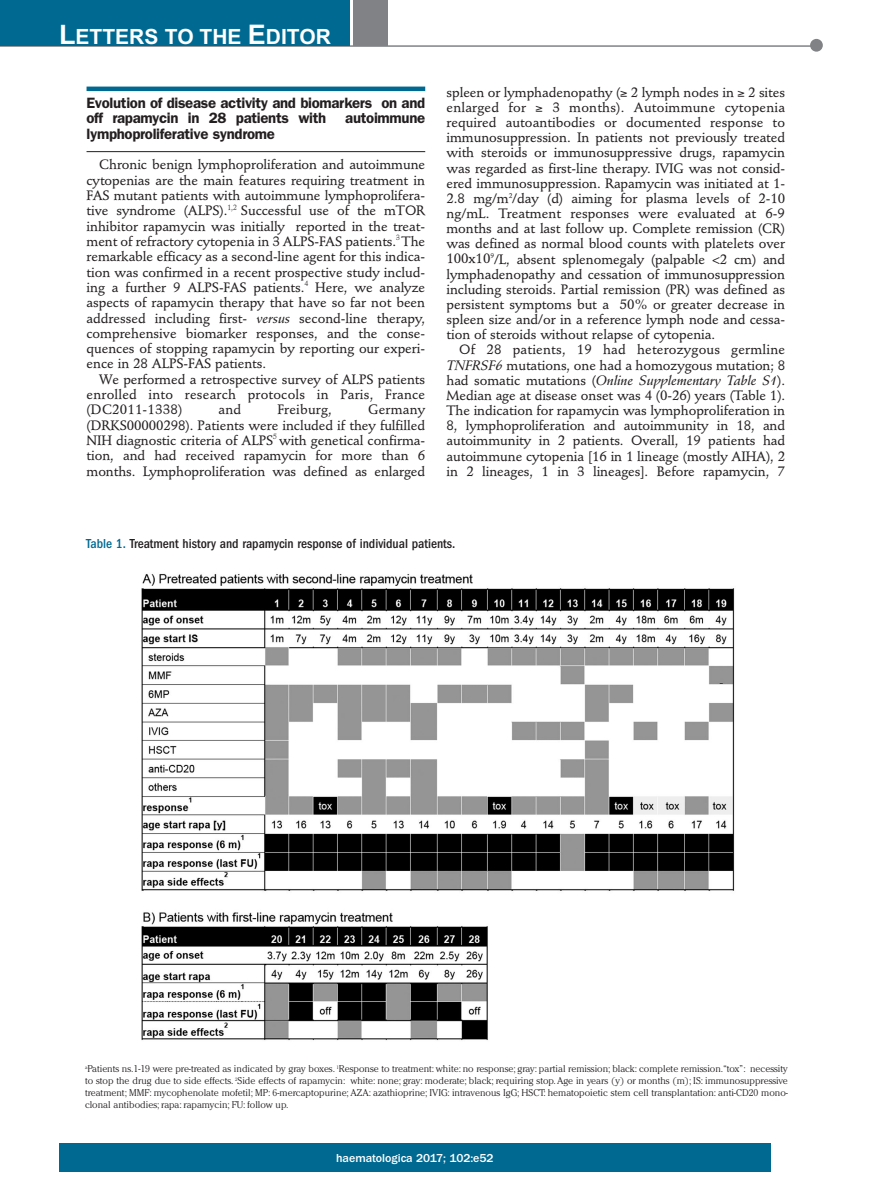
<style>
.page{position:relative;width:893px;height:1191px;background:#fff}
.page>*{position:absolute;margin:0;border:0;box-sizing:border-box;transform-origin:0 0}
.t1{font:700 21px "Arial";color:#fff}
.t2{font:600 15px/15.3px "Franklin Gothic";letter-spacing:-.02em;color:#231f20}
.t3{font:500 13.5px/15.1px "Stempel Schneidler";letter-spacing:-.005em;color:#231f20;text-align:justify}
.t4{font:500 13.5px/15.1px "Stempel Schneidler";letter-spacing:.015em;color:#231f20;text-align:right}
.t5{font:500 condensed 13.5px "Franklin Gothic";color:#231f20}
.t6{font:italic 13.5px "Stempel Schneidler Med";letter-spacing:-.005em;color:#231f20}
.t7{font:500 12px "Franklin Gothic";color:#fff}
.t8{font:300 9.75px/12px "Cheltenham";color:#231f20;text-align:justify}
.s1{font-size:27px}
.s2{font-family:"Stempel Schneidler Med";font-weight:400;font-style:italic}
.s3{font-family:"Stempel Schneidler";font-weight:500;font-style:normal}
.s4{color:#006991}
</style>
<div class="page">
<hr style="left:87px;top:87px;width:338px;height:4px;background:#006991">
<hr style="left:87px;top:151px;width:338px;height:1px;background:#231f20">
<div style="left:59px;top:1143px;width:712px;height:28px;background:#006991"></div>
<hr style="left:0;top:45px;width:820px;height:2px;background:#808285">
<div style="left:810px;top:39px;width:13px;height:13px;background:#808285;border-radius:50%"></div>
<div style="left:354px;top:0;width:34px;height:45px;background:#808285"></div>
<div style="left:0;top:0;width:350px;height:45px;background:#006991"></div>
<img style="left:141px;top:574px;width:594px;height:467px">
<h1 class="t1" style="left:59px;top:25px;width:273px"><span class="s1">L</span>ETTERS TO THE <span class="s1">E</span>DITOR</h1>
<p class="t2" style="left:87px;top:97px;width:340px">Evolution of disease activity and biomarkers on and off rapamycin in 28 patients with</p>
<p class="t2" style="left:345px;top:112px;width:82px">autoimmune</p>
<p class="t2" style="left:87px;top:127px;width:190px">lymphoproliferative syndrome</p>
<p class="t3" style="left:87px;top:158px;width:340px;text-indent:13px">Chronic benign lymphoproliferation and autoimmune cytopenias are the main features requiring treatment in FAS mutant patients with autoimmune lymphoprolifera&shy;tive syndrome (ALPS).<sup>1,2</sup> Successful use of the mTOR inhibitor rapamycin was initially reported in the treat&shy;ment of refractory cytopenia in 3 ALPS-FAS patients.<sup>3</sup> The remarkable efficacy as a second-line agent for this indica&shy;tion was confirmed in a recent prospective study includ&shy;ing a further 9 ALPS-FAS patients.<sup>4</sup> Here, we analyze aspects of rapamycin therapy that have so far not been addressed including first- <span class="s2">versus</span> second-line therapy, comprehensive biomarker responses, and the conse&shy;quences of stopping rapamycin by reporting our experi&shy;ence in 28 ALPS-FAS patients.</p>
<p class="t3" style="left:87px;top:373px;width:340px;text-indent:13px">We performed a retrospective survey of ALPS patients enrolled into research protocols in Paris, France (DC2011-1338)</p>
<p class="t3" style="left:218px;top:403px;width:24px">and</p>
<p class="t4" style="left:277px;top:403px;width:56px">Freiburg,</p>
<p class="t3" style="left:87px;top:403px;width:340px;text-indent:282px">Germany (DRKS00000298). Patients were included if they fulfilled NIH diagnostic criteria of ALPS<sup>5</sup> with genetical confirma&shy;tion, and had received rapamycin for more than 6 months. Lymphoproliferation was defined as enlarged</p>
<p class="t3" style="left:446px;top:86px;width:340px">spleen or lymphadenopathy (≥ 2 lymph nodes in ≥ 2 sites enlarged for ≥ 3 months). Autoimmune cytopenia required autoantibodies or documented response to immunosuppression. In patients not previously treated with steroids or immunosuppressive drugs, rapamycin was regarded as first-line therapy. IVIG was not consid&shy;ered immunosuppression. Rapamycin was initiated at 1- 2.8 mg/m<sup>2</sup>/day (d) aiming for plasma levels of 2-10 ng/mL. Treatment responses were evaluated at 6-9 months and at last follow up. Complete remission (CR) was defined as normal blood counts with platelets over 100x10<sup>9</sup>/L, absent splenomegaly (palpable &lt;2 cm) and lymphadenopathy and cessation of immunosuppression including steroids. Partial remission (PR) was defined as persistent symptoms but a 50% or greater decrease in spleen size and/or in a reference lymph node and cessa&shy;tion of steroids without relapse of cytopenia.</p>
<p class="t4" style="left:446px;top:343px;width:340px">Of 28 patients, 19 had heterozygous germline<br><span class="s2">TNFRSF6</span> mutations, one had a homozygous mutation; 8</p>
<p class="t6" style="left:446px;top:374px;width:340px"><span class="s3">had somatic mutations (</span>Online Supplementary Table S1<span class="s3">).</span></p>
<p class="t3" style="left:446px;top:389px;width:340px">Median age at disease onset was 4 (0-26) years (Table 1).<br>The indication for rapamycin was lymphoproliferation in 8, lymphoproliferation and autoimmunity in 18, and autoimmunity in 2 patients. Overall, 19 patients had autoimmune cytopenia [16 in 1 lineage (mostly AIHA), 2 in 2 lineages, 1 in 3 lineages]. Before rapamycin, 7</p>
<p class="t5" style="left:86px;top:539px;width:371px"><span class="s4">Table 1.</span> Treatment history and rapamycin response of individual patients.</p>
<p class="t8" style="left:85px;top:1063px;width:704px"><sup>a</sup>Patients ns.1-19 were pre-treated as indicated by gray boxes. <sup>1</sup>Response to treatment: white: no response; gray: partial remission; black: complete remission.“tox”: necessity to stop the drug due to side effects. <sup>2</sup>Side effects of rapamycin: white: none; gray: moderate; black; requiring stop. Age in years (y) or months (m); IS: immunosuppressive treatment; MMF: mycophenolate mofetil; MP: 6-mercaptopurine; AZA: azathioprine; IVIG: intravenous IgG; HSCT: hematopoietic stem cell transplantation: anti-CD20 mono&shy;clonal antibodies; rapa: rapamycin; FU: follow up.</p>
<p class="t7" style="left:336px;top:1150px;width:159px">haematologica 2017; 102:e52</p>
</div>
